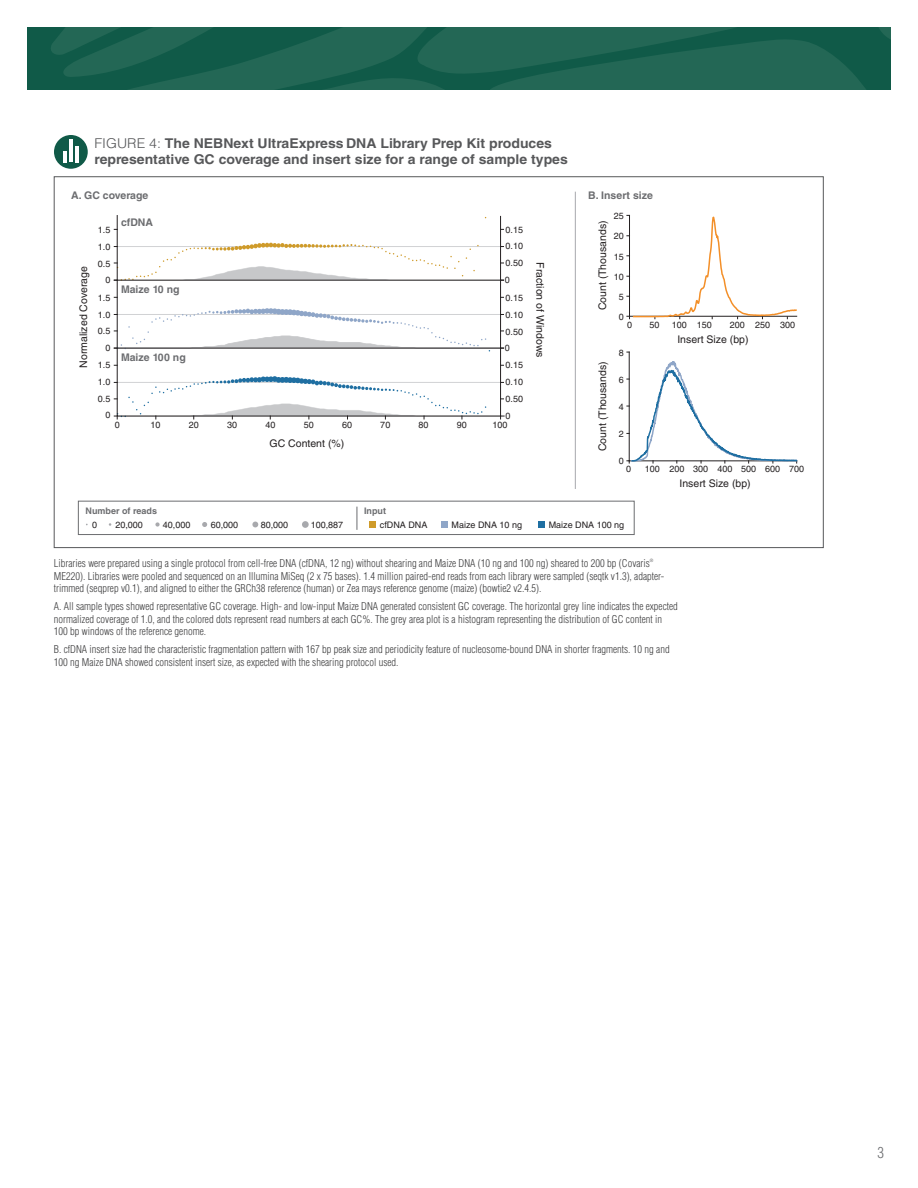
<style>
.page{position:relative;width:918px;height:1188px;background:#fff}
.page>*{position:absolute;margin:0;border:0;box-sizing:border-box;transform-origin:0 0}
.t1{font:300 condensed 15px "Helvetica LT Std";color:#6c6d70}
.Figure_title{font:700 13.5px/16.2px "Helvetica LT Std";color:#57585a;scale:1.04 1}
.Figure_Caption{font:300 condensed 10.5px/12.6px "Helvetica LT Std";color:#3e3e3f}
.t2{font:10.5px "Helvetica LT Std";color:#231f20}
.t3{font:700 10.5px "Helvetica LT Std";color:#6c6d70}
.t4{font:9px/16.8px "Helvetica LT Std";color:#231f20;text-align:right}
.t5{font:700 9px "Helvetica LT Std";color:#6c6d70}
.Figure_Caption-2{font:300 condensed 4.35px "Helvetica LT Std";color:#3e3e3f}
.s1{font-weight:300}
</style>
<div class="page">
<svg style="left:27px;top:27px;width:864px;height:63px;background:#1b6250"></svg>
<div style="left:54px;top:177px;width:770px;height:371px;background:#fff;border:1px solid #57585a"></div>
<div style="left:54px;top:135px;width:34px;height:34px;background:#105a48;border-radius:50%"></div>
<hr style="left:69px;top:140px;width:4px;height:22px;background:#fff">
<hr style="left:63px;top:151px;width:4px;height:11px;background:#fff">
<hr style="left:75px;top:146px;width:4px;height:16px;background:#fff">
<svg style="left:114px;top:376px;width:390px;height:43px"></svg>
<svg style="left:116px;top:215px;width:385px;height:202px"></svg>
<svg style="left:627px;top:351px;width:171px;height:112px"></svg>
<svg style="left:627px;top:215px;width:171px;height:104px"></svg>
<div style="left:78px;top:501px;width:556px;height:34px;border:1px solid #6c6d70"></div>
<div style="left:369px;top:521px;width:7px;height:7px;background:#cf9b2a"></div>
<div style="left:441px;top:521px;width:6px;height:7px;background:#8fa6c8"></div>
<div style="left:538px;top:521px;width:7px;height:7px;background:#1f6fa2"></div>
<svg style="left:155px;top:522px;width:5px;height:5px"></svg>
<svg style="left:202px;top:522px;width:5px;height:5px"></svg>
<svg style="left:252px;top:522px;width:6px;height:5px"></svg>
<div style="left:302px;top:521px;width:7px;height:7px;background:#a8a9ad;border-radius:50%"></div>
<svg style="left:357px;top:507px;width:1px;height:23px"></svg>
<hr style="left:575px;top:192px;width:1px;height:297px;background:#a8a9ad">
<p class="Figure_title" style="left:94px;top:135px;width:457px"><span class="s1">FIGURE 4:</span> The NEBNext UltraExpress DNA Library Prep Kit produces representative GC coverage and insert size for a range of sample types</p>
<p class="t3" style="left:71px;top:189px;width:79px">A. GC coverage</p>
<p class="t4" style="left:98px;top:221px;width:14px">1.5<br>1.0<br>0.5<br>0<br>1.5<br>1.0<br>0.5<br>0<br>1.5<br>1.0<br>0.5<br>0</p>
<p class="t4" style="left:505px;top:221px;width:20px;text-align:justify">0.15<br>0.10<br>0.50<br>0</p>
<p class="t3" style="left:121px;top:215px;width:34px">cfDNA</p>
<p class="t2" style="left:78px;top:368px;width:103px;rotate:-90deg">Normalized Coverage</p>
<p class="t3" style="left:121px;top:283px;width:60px">Maize 10 ng</p>
<p class="t4" style="left:505px;top:289px;width:20px;text-align:left">0.15<br>0.10<br>0.50<br>0<br>0.15<br>0.10<br>0.50<br>0</p>
<p class="t3" style="left:121px;top:351px;width:66px">Maize 100 ng</p>
<p class="t4" style="left:115px;top:417px;width:7px">0</p>
<p class="t4" style="left:151px;top:417px;width:12px">10</p>
<p class="t4" style="left:189px;top:417px;width:12px">20</p>
<p class="t4" style="left:227px;top:417px;width:12px">30</p>
<p class="t4" style="left:265px;top:417px;width:12px">40</p>
<p class="t4" style="left:304px;top:417px;width:12px">50</p>
<p class="t2" style="left:270px;top:437px;width:76px">GC Content (%)</p>
<p class="t4" style="left:342px;top:417px;width:12px">60</p>
<p class="t4" style="left:380px;top:417px;width:12px">70</p>
<p class="t4" style="left:419px;top:417px;width:12px">80</p>
<p class="t4" style="left:457px;top:417px;width:12px">90</p>
<p class="t4" style="left:493px;top:417px;width:17px">100</p>
<p class="t2" style="left:546px;top:262px;width:97px;rotate:90deg">Fraction of Windows</p>
<p class="t3" style="left:588px;top:189px;width:66px">B. Insert size</p>
<p class="t4" style="left:614px;top:207px;width:12px">25</p>
<p class="t4" style="left:614px;top:228px;width:12px">20</p>
<p class="t4" style="left:614px;top:248px;width:12px">15</p>
<p class="t4" style="left:614px;top:268px;width:12px">10</p>
<p class="t4" style="left:619px;top:288px;width:7px">5</p>
<p class="t4" style="left:619px;top:309px;width:7px">0</p>
<p class="t2" style="left:596px;top:310px;width:91px;rotate:-90deg">Count (Thousands)</p>
<p class="t4" style="left:627px;top:316px;width:7px">0</p>
<p class="t4" style="left:650px;top:316px;width:12px">50</p>
<p class="t4" style="left:672px;top:316px;width:42px">100 150</p>
<p class="t4" style="left:730px;top:316px;width:67px">200 250 300</p>
<p class="t2" style="left:596px;top:451px;width:91px;rotate:-90deg">Count (Thousands)</p>
<p class="t4" style="left:619px;top:344px;width:7px">8</p>
<p class="t4" style="left:619px;top:371px;width:7px">6</p>
<p class="t2" style="left:677px;top:333px;width:73px">Insert Size (bp)</p>
<p class="t4" style="left:619px;top:398px;width:7px">4</p>
<p class="t4" style="left:619px;top:426px;width:7px">2</p>
<p class="t4" style="left:619px;top:452px;width:7px">0</p>
<p class="t4" style="left:626px;top:461px;width:7px">0</p>
<p class="t4" style="left:645px;top:461px;width:161px">100 200 300 400 500 600 700</p>
<p class="t2" style="left:680px;top:478px;width:73px">Insert Size (bp)</p>
<p class="t5" style="left:86px;top:505px;width:73px">Number of reads</p>
<p class="t5" style="left:364px;top:505px;width:23px">Input</p>
<p class="t4" style="left:92px;top:516px;width:7px">0</p>
<p class="t4" style="left:115px;top:516px;width:29px">20,000</p>
<p class="t4" style="left:163px;top:516px;width:29px">40,000</p>
<p class="t4" style="left:211px;top:516px;width:29px">60,000</p>
<p class="t4" style="left:261px;top:516px;width:29px">80,000</p>
<p class="t4" style="left:311px;top:516px;width:34px">100,887</p>
<p class="t4" style="left:380px;top:517px;width:49px">cfDNA DNA</p>
<p class="t4" style="left:452px;top:516px;width:72px">Maize DNA 10 ng</p>
<p class="t4" style="left:549px;top:516px;width:77px">Maize DNA 100 ng</p>
<p class="Figure_Caption" style="left:54px;top:557px;width:597px">Libraries were prepared using a single protocol from cell-free DNA (cfDNA, 12 ng) without shearing and Maize DNA (10 ng and 100 ng) sheared to 200 bp (Covaris</p>
<p class="Figure_Caption-2" style="left:650px;top:558px;width:5px">®</p>
<p class="Figure_Caption" style="left:54px;top:569px;width:612px">ME220). Libraries were pooled and sequenced on an Illumina MiSeq (2 x 75 bases). 1.4 million paired-end reads from each library were sampled (seqtk v1.3), adapter&shy;trimmed (seqprep v0.1), and aligned to either the GRCh38 reference (human) or Zea mays reference genome (maize) (bowtie2 v2.4.5).</p>
<p class="Figure_Caption" style="left:54px;top:600px;width:625px">A. All sample types showed representative GC coverage. High- and low-input Maize DNA generated consistent GC coverage. The horizontal grey line indicates the expected normalized coverage of 1.0, and the colored dots represent read numbers at each GC%. The grey area plot is a histogram representing the distribution of GC content in<br>100 bp windows of the reference genome.</p>
<p class="Figure_Caption" style="left:54px;top:643px;width:617px">B. cfDNA insert size had the characteristic fragmentation pattern with 167 bp peak size and periodicity feature of nucleosome-bound DNA in shorter fragments. 10 ng and<br>100 ng Maize DNA showed consistent insert size, as expected with the shearing protocol used.</p>
<h1 class="t1" style="left:878px;top:1143px;width:8px">3</h1>
</div>
